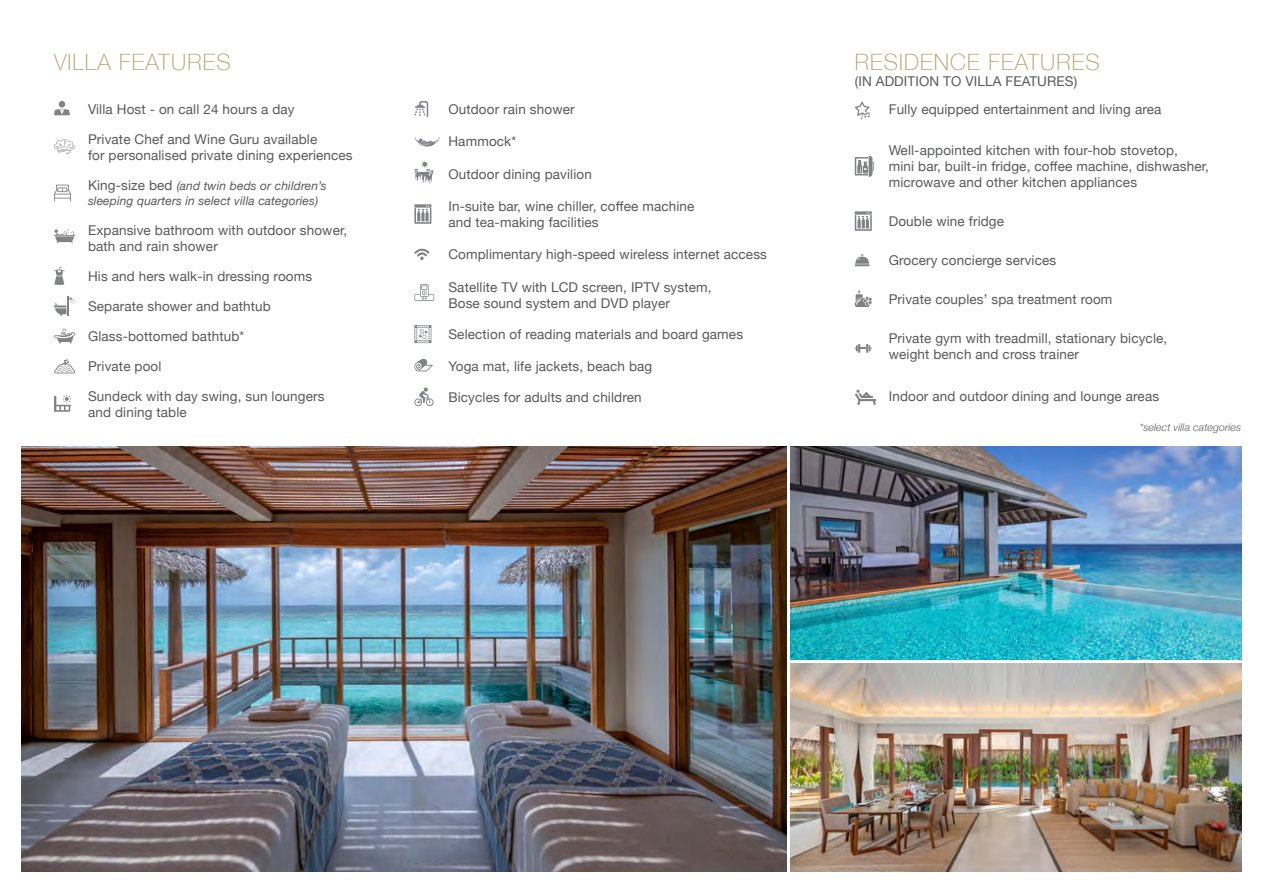
<style>
.page{position:relative;width:1263px;height:893px;background:#fff}
.page>*{position:absolute;margin:0;border:0;box-sizing:border-box;transform-origin:0 0}
.t1{font:100 22.5px "Helvetica Neue";letter-spacing:.05em;color:#b09e63}
.t2{font:13.5px/16.2px "Helvetica Neue";letter-spacing:.01em;color:#58595b}
.t3{font:italic 12px/14.4px "Helvetica Neue";letter-spacing:.01em;color:#58595b}
.t4{font:italic 300 10.5px "Helvetica Neue";letter-spacing:.01em;color:#58595b}
.s1{font-style:normal;font-size:13.5px}
</style>
<div class="page">
<img style="left:791px;top:446px;width:451px;height:213px">
<img style="left:21px;top:446px;width:766px;height:426px">
<img style="left:791px;top:663px;width:451px;height:209px">
<svg style="left:54px;top:185px;width:17px;height:17px"></svg>
<svg style="left:54px;top:101px;width:16px;height:14px"></svg>
<svg style="left:54px;top:395px;width:17px;height:17px"></svg>
<svg style="left:54px;top:139px;width:22px;height:15px"></svg>
<hr style="left:67px;top:296px;width:2px;height:20px;background:#808285">
<svg style="left:54px;top:297px;width:22px;height:19px"></svg>
<svg style="left:54px;top:267px;width:11px;height:18px"></svg>
<svg style="left:54px;top:328px;width:21px;height:16px"></svg>
<svg style="left:54px;top:359px;width:21px;height:14px"></svg>
<svg style="left:54px;top:229px;width:21px;height:14px"></svg>
<svg style="left:414px;top:249px;width:15px;height:11px"></svg>
<hr style="left:414px;top:204px;width:17px;height:4px;background:#aaabad">
<svg style="left:414px;top:205px;width:17px;height:19px"></svg>
<svg style="left:414px;top:359px;width:19px;height:12px"></svg>
<svg style="left:414px;top:284px;width:20px;height:17px"></svg>
<svg style="left:414px;top:325px;width:17px;height:18px"></svg>
<svg style="left:414px;top:101px;width:14px;height:16px"></svg>
<svg style="left:414px;top:137px;width:26px;height:10px"></svg>
<svg style="left:414px;top:387px;width:20px;height:19px"></svg>
<svg style="left:414px;top:160px;width:19px;height:23px"></svg>
<svg style="left:855px;top:101px;width:15px;height:18px"></svg>
<svg style="left:855px;top:156px;width:19px;height:21px"></svg>
<hr style="left:855px;top:211px;width:17px;height:4px;background:#afb1b2">
<svg style="left:855px;top:212px;width:17px;height:19px"></svg>
<svg style="left:855px;top:344px;width:17px;height:9px"></svg>
<svg style="left:855px;top:390px;width:21px;height:15px"></svg>
<svg style="left:854px;top:254px;width:16px;height:12px"></svg>
<svg style="left:855px;top:290px;width:17px;height:17px"></svg>
<h1 class="t1" style="left:54px;top:45px;width:178px">VILLA FEATURES</h1>
<p class="t2" style="left:88px;top:102px;width:208px">Villa Host - on call 24 hours a day</p>
<p class="t2" style="left:88px;top:132px;width:266px">Private Chef and Wine Guru available<br>for personalised private dining experiences</p>
<p class="t3" style="left:88px;top:180px;width:240px"><span class="s1">King-size bed</span> (and twin beds or children’s sleeping quarters in select villa categories)</p>
<p class="t2" style="left:88px;top:223px;width:261px">Expansive bathroom with outdoor shower, bath and rain shower</p>
<p class="t2" style="left:88px;top:269px;width:226px">His and hers walk-in dressing rooms</p>
<p class="t2" style="left:88px;top:299px;width:184px">Separate shower and bathtub</p>
<p class="t2" style="left:88px;top:329px;width:158px">Glass-bottomed bathtub*</p>
<p class="t2" style="left:88px;top:359px;width:75px">Private pool</p>
<p class="t2" style="left:88px;top:389px;width:238px">Sundeck with day swing, sun loungers and dining table</p>
<p class="t2" style="left:448px;top:102px;width:128px">Outdoor rain shower</p>
<p class="t2" style="left:448px;top:134px;width:69px">Hammock*</p>
<p class="t2" style="left:448px;top:167px;width:145px">Outdoor dining pavilion</p>
<p class="t2" style="left:448px;top:199px;width:247px">In-suite bar, wine chiller, coffee machine and tea-making facilities</p>
<p class="t2" style="left:448px;top:247px;width:320px">Complimentary high-speed wireless internet access</p>
<p class="t2" style="left:448px;top:279px;width:265px">Satellite TV with LCD screen, IPTV system,<br>Bose sound system and DVD player</p>
<p class="t2" style="left:448px;top:327px;width:296px">Selection of reading materials and board games</p>
<p class="t2" style="left:448px;top:359px;width:205px">Yoga mat, life jackets, beach bag</p>
<p class="t2" style="left:448px;top:390px;width:195px">Bicycles for adults and children</p>
<h1 class="t1" style="left:855px;top:45px;width:246px">RESIDENCE FEATURES</h1>
<p class="t2" style="left:889px;top:68px;width:274px;line-height:28.3px;text-indent:-34px">(IN ADDITION TO VILLA FEATURES)<br>Fully equipped entertainment and living area</p>
<p class="t2" style="left:889px;top:143px;width:322px">Well-appointed kitchen with four-hob stovetop,<br>mini bar, built-in fridge, coffee machine, dishwasher, microwave and other kitchen appliances</p>
<p class="t2" style="left:889px;top:214px;width:117px">Double wine fridge</p>
<p class="t2" style="left:889px;top:253px;width:169px">Grocery concierge services</p>
<p class="t2" style="left:889px;top:292px;width:225px">Private couples’ spa treatment room</p>
<p class="t2" style="left:889px;top:331px;width:280px">Private gym with treadmill, stationary bicycle, weight bench and cross trainer</p>
<p class="t2" style="left:889px;top:389px;width:272px">Indoor and outdoor dining and lounge areas</p>
<p class="t4" style="left:1140px;top:419px;width:103px">*select villa categories</p>
</div>
